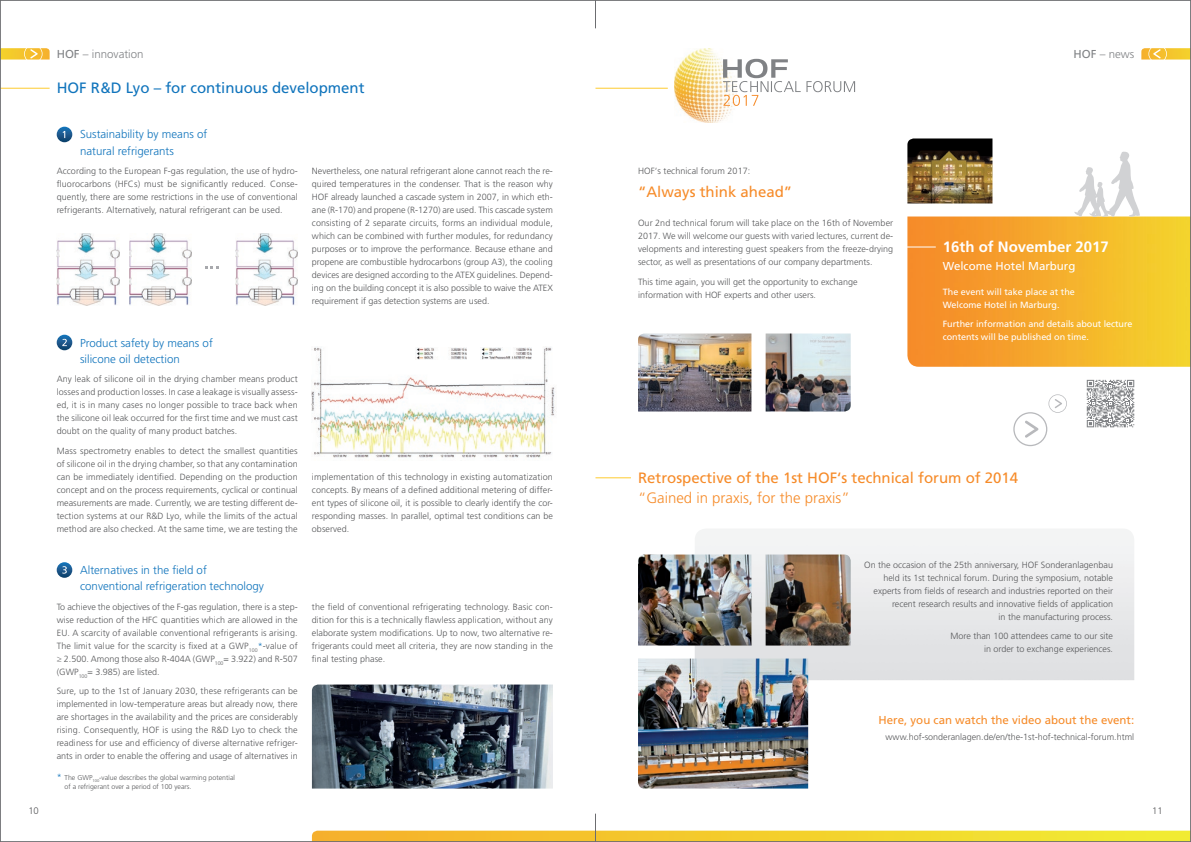
<style>
.page{position:relative;width:1191px;height:842px;background:#fff}
.page>*{position:absolute;margin:0;border:0;box-sizing:border-box;transform-origin:0 0}
.t1{font:15px "Frutiger LT Std";color:#f68b29}
.t2{font:15px "Frutiger LT Std";color:#1074bc}
.t3{font:300 15px "Frutiger LT Std";color:#f68b29}
.t4{font:700 15px "Frutiger LT Std";color:#fff}
.t5{font:300 11.5px/16.2px "Frutiger LT Std";color:#1074bc}
.t6{font:11.5px "Frutiger LT Std";color:#f68b29}
.t7{font:300 11.5px "Frutiger LT Std";color:#808285}
.t8{font:11.5px "Frutiger LT Std";color:#fff}
.t9{font:300 9.5px "Frutiger LT Std";color:#57585a}
.t10{font:300 9px/13px "Frutiger LT Std";color:#57585a;text-align:justify}
.t11{font:9px/13px "Frutiger LT Std";letter-spacing:-.005em;color:#fff}
.t12{font:300 7px/8.5px "Frutiger LT Std";color:#57585a}
.s1{font-weight:400}
.s2{color:#1074bc}
.s3{font-size:9px;color:#1074bc}
</style>
<div class="page">
<img style="left:907px;top:216px;width:282px;height:151px">
<img style="left:311px;top:347px;width:245px;height:111px">
<img style="left:415px;top:348px;width:51px;height:11px">
<img style="left:480px;top:348px;width:51px;height:11px">
<hr style="left:595px;top:88px;width:73px;height:1px;background:#fecb2f">
<svg style="left:1141px;top:48px;width:48px;height:12px"></svg>
<img style="left:765px;top:333px;width:85px;height:78px">
<img style="left:907px;top:138px;width:85px;height:65px">
<img style="left:638px;top:333px;width:113px;height:78px">
<svg style="left:1074px;top:151px;width:66px;height:66px"></svg>
<img style="left:694px;top:529px;width:440px;height:151px">
<img style="left:638px;top:554px;width:113px;height:91px">
<img style="left:638px;top:658px;width:170px;height:130px">
<img style="left:765px;top:554px;width:85px;height:91px">
<hr style="left:595px;top:477px;width:36px;height:1px;background:#fecb2f">
<svg style="left:2px;top:48px;width:48px;height:12px"></svg>
<img style="left:312px;top:684px;width:241px;height:104px">
<hr style="left:0;top:88px;width:50px;height:1px;background:#fecb2f">
<svg style="left:57px;top:335px;width:15px;height:15px"></svg>
<svg style="left:62px;top:339px;width:5px;height:7px"></svg>
<svg style="left:57px;top:127px;width:15px;height:15px"></svg>
<svg style="left:63px;top:131px;width:2px;height:7px"></svg>
<svg style="left:57px;top:562px;width:15px;height:16px"></svg>
<svg style="left:62px;top:566px;width:5px;height:8px"></svg>
<hr style="left:904px;top:246px;width:31px;height:1px;background:#fff">
<svg style="left:1013px;top:394px;width:54px;height:52px"></svg>
<img style="left:57px;top:234px;width:62px;height:72px">
<img style="left:129px;top:234px;width:62px;height:72px">
<img style="left:235px;top:234px;width:63px;height:72px">
<svg style="left:205px;top:267px;width:13px;height:2px"></svg>
<svg style="left:1086px;top:380px;width:48px;height:47px"></svg>
<img style="left:675px;top:48px;width:58px;height:75px">
<svg style="left:723px;top:59px;width:132px;height:47px"></svg>
<svg style="left:595px;top:0;width:1px;height:28px"></svg>
<svg style="left:312px;top:814px;width:879px;height:28px"></svg>
<p class="t9" style="left:28px;top:805px;width:12px">10</p>
<p class="t7" style="left:57px;top:48px;width:88px"><span class="s1">HOF</span> – innovation</p>
<h1 class="t2" style="left:57px;top:79px;width:309px">HOF R&amp;D Lyo – for continuous development</h1>
<p class="t5" style="left:80px;top:127px;width:129px">Sustainability by means of natural refrigerants</p>
<p class="t10" style="left:57px;top:165px;width:242px">According to the European F-gas regulation, the use of hydro&shy;fluorocarbons (HFCs) must be significantly reduced. Conse&shy;quently, there are some restrictions in the use of conventional refrigerants. Alternatively, natural refrigerant can be used.</p>
<p class="t10" style="left:312px;top:165px;width:242px">Nevertheless, one natural refrigerant alone cannot reach the re&shy;quired temperatures in the condenser. That is the reason why HOF already launched a cascade system in 2007, in which eth&shy;ane (R-170) and propene (R-1270) are used. This cascade system consisting of 2 separate circuits, forms an individual module, which can be combined with further modules, for redundancy purposes or to improve the performance. Because ethane and propene are combustible hydrocarbons (group A3), the cooling devices are designed according to the ATEX guidelines. Depend&shy;ing on the building concept it is also possible to waive the ATEX requirement if gas detection systems are used.</p>
<p class="t5" style="left:80px;top:335px;width:134px">Product safety by means of silicone oil detection</p>
<p class="t10" style="left:57px;top:373px;width:242px">Any leak of silicone oil in the drying chamber means product losses and production losses. In case a leakage is visually assess&shy;ed, it is in many cases no longer possible to trace back when the silicone oil leak occurred for the first time and we must cast doubt on the quality of many product batches.</p>
<p class="t10" style="left:57px;top:444px;width:242px">Mass spectrometry enables to detect the smallest quantities of silicone oil in the drying chamber, so that any contamination can be immediately identified. Depending on the production concept and on the process requirements, cyclical or continual measurements are made. Currently, we are testing different de&shy;tection systems at our R&amp;D Lyo, while the limits of the actual method are also checked. At the same time, we are testing the</p>
<p class="t5" style="left:80px;top:562px;width:185px">Alternatives in the field of conventional refrigeration technology</p>
<p class="t10" style="left:57px;top:600px;width:242px">To achieve the objectives of the F-gas regulation, there is a step&shy;wise reduction of the HFC quantities which are allowed in the EU. A scarcity of available conventional refrigerants is arising.<br>The limit value for the scarcity is fixed at a GWP<sub>100</sub><span class="s2">*</span>-value of ≥ 2.500. Among those also R-404A (GWP<sub>100</sub>= 3.922) and R-507 (GWP<sub>100</sub>= 3.985) are listed.</p>
<p class="t10" style="left:57px;top:685px;width:242px">Sure, up to the 1st of January 2030, these refrigerants can be implemented in low-temperature areas but already now, there are shortages in the availability and the prices are considerably rising. Consequently, HOF is using the R&amp;D Lyo to check the readiness for use and efficiency of diverse alternative refriger&shy;ants in order to enable the offering and usage of alternatives in</p>
<p class="t12" style="left:64px;top:773px;width:172px;text-indent:-8px"><span class="s3">*</span> The GWP<sub>100</sub>-value describes the global warming potential of a refrigerant over a period of 100 years.</p>
<p class="t10" style="left:312px;top:470px;width:242px">implementation of this technology in existing automatization concepts. By means of a defined additional metering of differ&shy;ent types of silicone oil, it is possible to clearly identify the cor&shy;responding masses. In parallel, optimal test conditions can be observed.</p>
<p class="t10" style="left:312px;top:600px;width:242px">the field of conventional refrigerating technology. Basic con&shy;dition for this is a technically flawless application, without any elaborate system modifications. Up to now, two alternative re&shy;frigerants could meet all criteria, they are now standing in the final testing phase.</p>
<p class="t10" style="left:638px;top:165px;width:114px">HOF‘s technical forum 2017:</p>
<h1 class="t1" style="left:638px;top:183px;width:156px">“Always think ahead”</h1>
<p class="t10" style="left:638px;top:217px;width:257px">Our 2nd technical forum will take place on the 16th of November 2017. We will welcome our guests with varied lectures, current de&shy;velopments and interesting guest speakers from the freeze-drying sector, as well as presentations of our company departments.</p>
<p class="t10" style="left:638px;top:275px;width:221px">This time again, you will get the opportunity to exchange information with HOF experts and other users.</p>
<p class="t7" style="left:1073px;top:48px;width:62px"><span class="s1">HOF</span> – news</p>
<h1 class="t4" style="left:943px;top:238px;width:167px">16th of November 2017</h1>
<p class="t8" style="left:943px;top:259px;width:134px">Welcome Hotel Marburg</p>
<p class="t11" style="left:943px;top:285px;width:134px">The event will take place at the<br>Welcome Hotel in Marburg.</p>
<p class="t11" style="left:943px;top:317px;width:191px">Further information and details about lecture contents will be published on time.</p>
<h1 class="t1" style="left:638px;top:469px;width:382px">Retrospective of the 1st HOF‘s technical forum of 2014</h1>
<h1 class="t3" style="left:638px;top:489px;width:213px">“Gained in praxis, for the praxis”</h1>
<p class="t10" style="left:864px;top:558px;width:250px;text-align:right">On the occasion of the 25th anniversary, HOF Sonderanlagenbau held its 1st technical forum. During the symposium, notable experts from fields of research and industries reported on their recent research results and innovative fields of application<br>in the manufacturing process.</p>
<p class="t10" style="left:950px;top:629px;width:164px;text-align:right">More than 100 attendees came to our site in order to exchange experiences.</p>
<p class="t6" style="left:878px;top:713px;width:257px">Here, you can watch the video about the event:</p>
<p class="t10" style="left:885px;top:730px;width:250px">www.hof-sonderanlagen.de/en/the-1st-hof-technical-forum.html</p>
<p class="t9" style="left:1152px;top:805px;width:12px">11</p>
</div>
